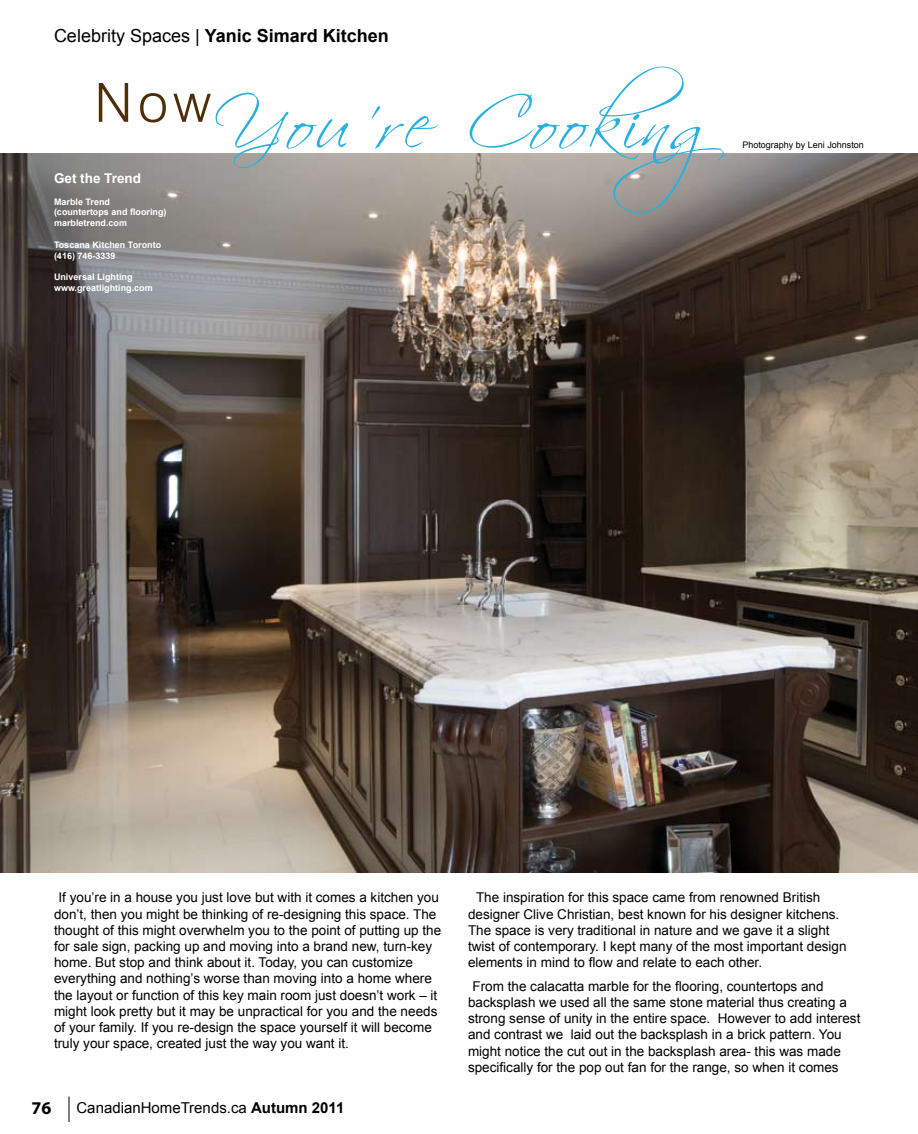
<style>
.page{position:relative;width:918px;height:1134px;background:#fff}
.page>*{position:absolute;margin:0;border:0;box-sizing:border-box;transform-origin:0 0}
.t1{font:72px "Scriptina";letter-spacing:.05em;color:#29b0df}
.t2{font:700 18px "Arial";color:#000}
.t3{font:700 18px "Myriad";color:#000}
.t4{font:15px "Arial";color:#000}
.t5{font:13.5px/16.2px "Arial";color:#000}
.t6{font:700 13.5px "Arial";color:#fff}
.t7{font:700 9px/10.8px "Arial";color:#fff}
.t8{font:9px "Arial";color:#000}
.s1{font-weight:400}
.s2{font-weight:700}
</style>
<div class="page">
<svg style="left:69px;top:1096px;width:1px;height:26px"></svg>
<img style="left:0;top:153px;width:918px;height:720px">
<h2 class="t2" style="left:54px;top:23px;width:336px"><span class="s1">Celebrity Spaces |</span> Yanic Simard Kitchen</h2>
<h1 class="t1" style="left:94px;top:80px;width:688px"><sup>Now</sup>You’re Cooking</h1>
<p class="t6" style="left:54px;top:169px;width:89px">Get the Trend</p>
<p class="t7" style="left:54px;top:196px;width:114px">Marble Trend (countertops and flooring) marbletrend.com</p>
<p class="t7" style="left:54px;top:240px;width:109px">Toscana Kitchen Toronto (416) 746-3339</p>
<p class="t7" style="left:54px;top:272px;width:100px">Universal Lighting www.greatlighting.com</p>
<p class="t8" style="left:742px;top:138px;width:123px">Photography by Leni Johnston</p>
<p class="t5" style="left:54px;top:890px;width:389px;text-indent:4px">If you’re in a house you just love but with it comes a kitchen you don’t, then you might be thinking of re-designing this space. The thought of this might overwhelm you to the point of putting up the for sale sign, packing up and moving into a brand new, turn-key home. But stop and think about it. Today, you can customize everything and nothing’s worse than moving into a home where the layout or function of this key main room just doesn’t work – it might look pretty but it may be unpractical for you and the needs of your family. If you re-design the space yourself it will become truly your space, created just the way you want it.</p>
<p class="t5" style="left:468px;top:890px;width:380px;text-indent:8px">The inspiration for this space came from renowned British designer Clive Christian, best known for his designer kitchens.<br>The space is very traditional in nature and we gave it a slight twist of contemporary. I kept many of the most important design elements in mind to flow and relate to each other.</p>
<p class="t5" style="left:468px;top:978px;width:394px;text-indent:4px">From the calacatta marble for the flooring, countertops and backsplash we used all the same stone material thus creating a strong sense of unity in the entire space. However to add interest and contrast we laid out the backsplash in a brick pattern. You might notice the cut out in the backsplash area- this was made specifically for the pop out fan for the range, so when it comes</p>
<h2 class="t3" style="left:32px;top:1099px;width:21px">76</h2>
<p class="t4" style="left:76px;top:1098px;width:269px">CanadianHomeTrends.ca <span class="s2">Autumn 2011</span></p>
</div>
